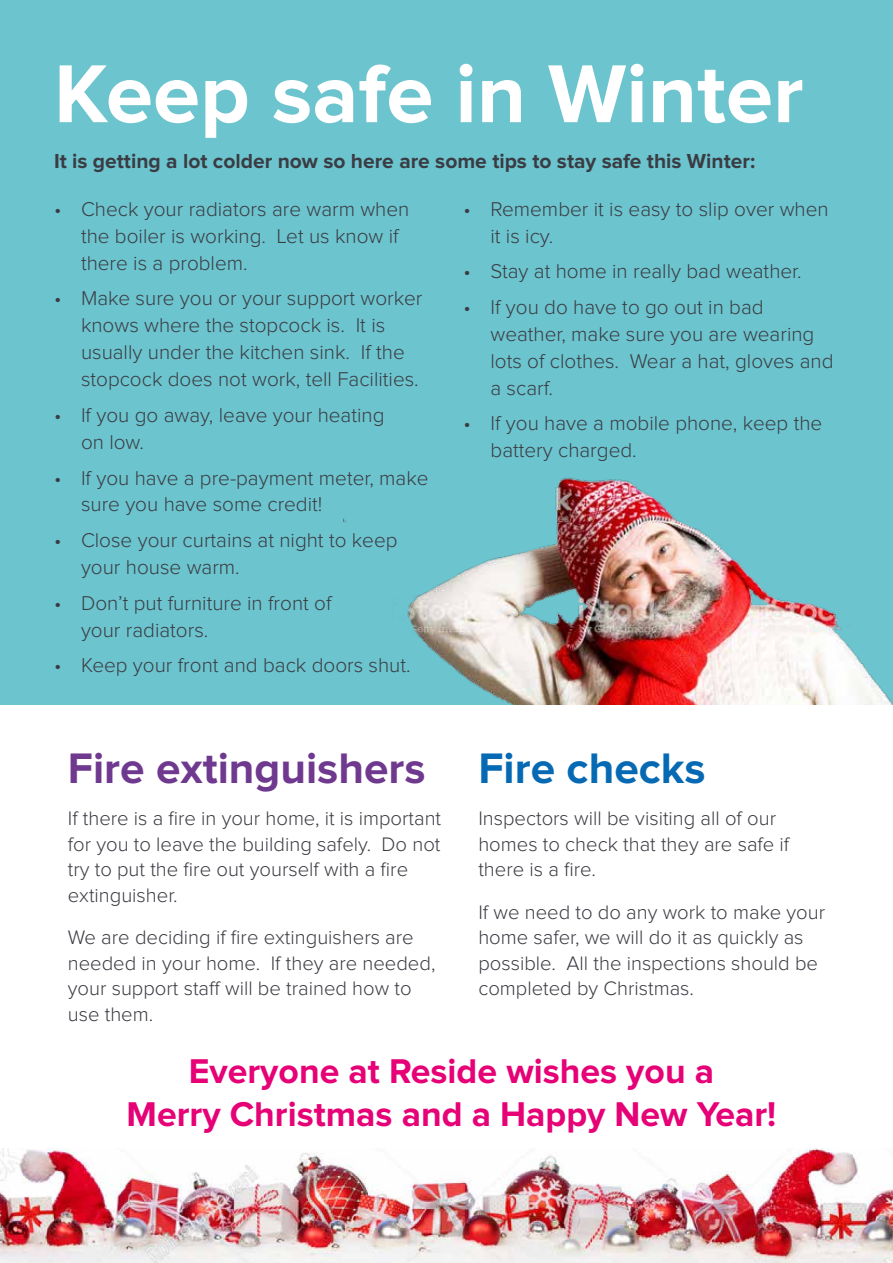
<style>
.page{position:relative;width:893px;height:1263px;background:#fff}
.page>*{position:absolute;margin:0;border:0;box-sizing:border-box;transform-origin:0 0}
.t1{font:700 85.2px "Proxima Nova";color:#fff}
.t2{font:700 44.25px "Proxima Nova";color:#6e398e}
.t3{font:700 44.25px "Proxima Nova";color:#0669b3}
.t4{font:700 35.55px/42.8px "Proxima Nova";color:#e60176;text-align:center}
.t5{font:700 21px "Proxima Nova";color:#3b3c43}
.t6{font:300 20.7px/27px "Proxima Nova";color:#3b3c43}
.t7{font:300 20.25px/25.5px "Proxima Nova";color:#3b3c43}
</style>
<div class="page">
<img style="left:0;top:1148px;width:893px;height:115px">
<div style="left:0;top:0;width:893px;height:704px;background:#6cc4ce"></div>
<img style="left:343px;top:477px;width:550px;height:227px">
<h1 class="t1" style="left:54px;top:55px;width:751px">Keep safe in Winter</h1>
<p class="t5" style="left:54px;top:151px;width:703px">It is getting a lot colder now so here are some tips to stay safe this Winter:</p>
<p class="t6" style="left:81px;top:196px;width:330px;text-indent:-27px">• Check your radiators are warm when the boiler is working. Let us know if there is a problem.</p>
<p class="t6" style="left:81px;top:286px;width:343px;text-indent:-27px">• Make sure you or your support worker knows where the stopcock is. It is usually under the kitchen sink. If the stopcock does not work, tell Facilities.</p>
<p class="t6" style="left:81px;top:402px;width:305px;text-indent:-27px">• If you go away, leave your heating on low.</p>
<p class="t6" style="left:81px;top:465px;width:349px;text-indent:-27px">• If you have a pre-payment meter, make sure you have some credit!</p>
<p class="t6" style="left:81px;top:527px;width:318px;text-indent:-27px">• Close your curtains at night to keep your house warm.</p>
<p class="t6" style="left:81px;top:590px;width:252px;text-indent:-27px">• Don’t put furniture in front of your radiators.</p>
<p class="t6" style="left:54px;top:652px;width:358px">• Keep your front and back doors shut.</p>
<p class="t6" style="left:490px;top:196px;width:340px;text-indent:-27px">• Remember it is easy to slip over when it is icy.</p>
<p class="t6" style="left:463px;top:259px;width:340px">• Stay at home in really bad weather.</p>
<p class="t6" style="left:490px;top:294px;width:344px;text-indent:-27px">• If you do have to go out in bad weather, make sure you are wearing lots of clothes. Wear a hat, gloves and a scarf.</p>
<p class="t6" style="left:490px;top:411px;width:333px;text-indent:-27px">• If you have a mobile phone, keep the battery charged.</p>
<h2 class="t2" style="left:68px;top:747px;width:359px">Fire extinguishers</h2>
<p class="t7" style="left:68px;top:806px;width:375px">If there is a fire in your home, it is important for you to leave the building safely. Do not try to put the fire out yourself with a fire extinguisher.</p>
<p class="t7" style="left:68px;top:925px;width:369px">We are deciding if fire extinguishers are needed in your home. If they are needed, your support staff will be trained how to use them.</p>
<h2 class="t3" style="left:478px;top:747px;width:229px">Fire checks</h2>
<p class="t7" style="left:478px;top:806px;width:312px">Inspectors will be visiting all of our homes to check that they are safe if there is a fire.</p>
<p class="t7" style="left:478px;top:900px;width:348px">If we need to do any work to make your home safer, we will do it as quickly as possible. All the inspections should be completed by Christmas.</p>
<h3 class="t4" style="left:127px;top:1051px;width:651px">Everyone at Reside wishes you a<br>Merry Christmas and a Happy New Year!</h3>
</div>
